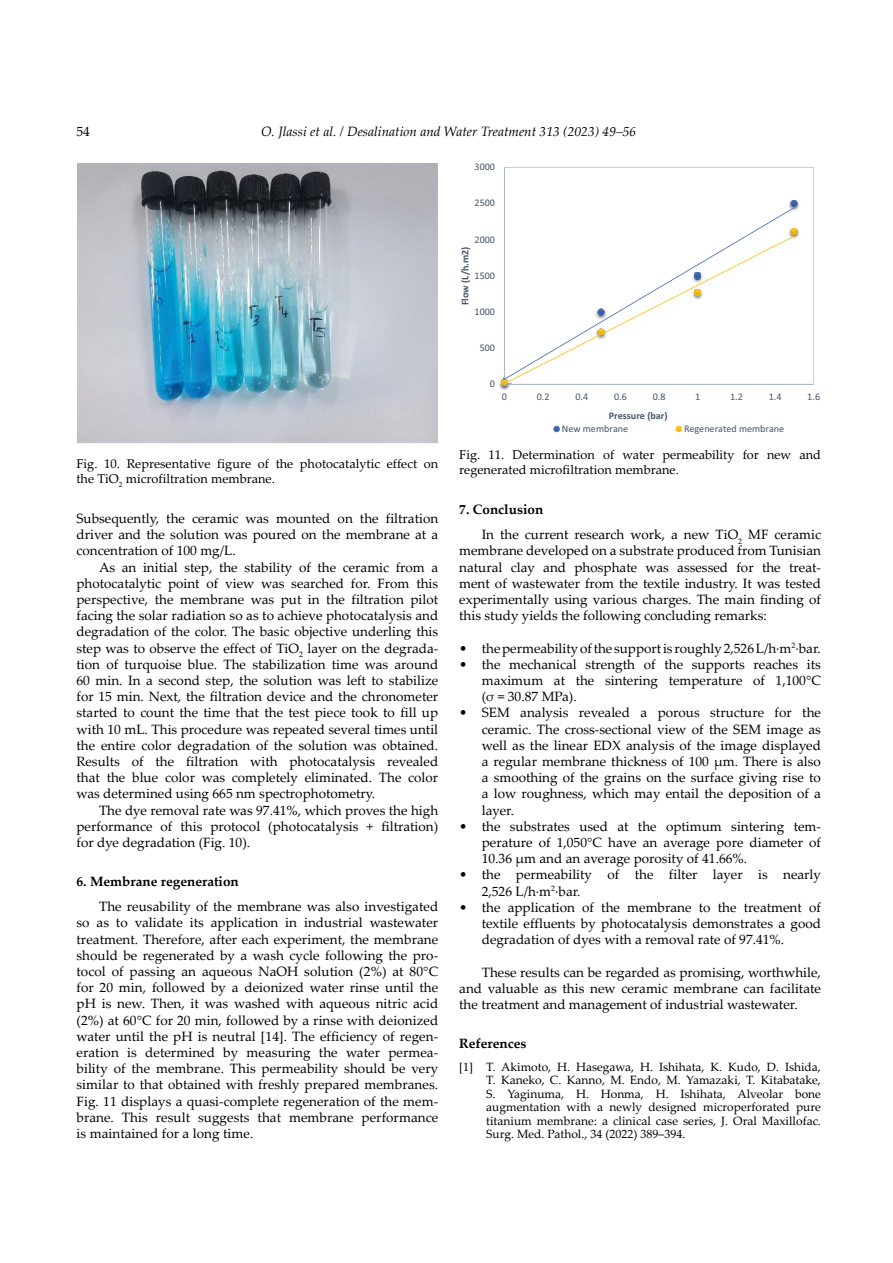
<style>
.page{position:relative;width:893px;height:1263px;background:#fff}
.page>*{position:absolute;margin:0;border:0;box-sizing:border-box;transform-origin:0 0}
.t1{font:13.5px/16.2px "Palatino Linotype";color:#000;text-align:justify}
.t2{font:italic 13.5px "Palatino Linotype";color:#000}
.t3{font:700 13.5px "Palatino Linotype";color:#000}
.t4{font:12.75px/15px "Palatino Linotype";color:#000}
.t5{font:12px/13.5px "Palatino Linotype";color:#000;text-align:justify}
.t6{font:10.2px "Calibri";color:#45546a}
.t7{font:700 10.2px "Calibri";color:#45546a}
.s1{font-weight:700}
</style>
<div class="page">
<img style="left:77px;top:163px;width:361px;height:281px">
<svg style="left:505px;top:167px;width:309px;height:217px"></svg>
<hr style="left:504px;top:167px;width:1px;height:217px;background:#adb9ca">
<hr style="left:504px;top:384px;width:310px;height:1px;background:#adb9ca">
<img style="left:787px;top:199px;width:14px;height:13px">
<img style="left:499px;top:380px;width:11px;height:10px">
<img style="left:795px;top:227px;width:6px;height:14px">
<svg style="left:791px;top:200px;width:6px;height:7px"></svg>
<svg style="left:505px;top:207px;width:290px;height:21px"></svg>
<svg style="left:501px;top:228px;width:296px;height:158px"></svg>
<svg style="left:553px;top:426px;width:7px;height:6px"></svg>
<svg style="left:675px;top:426px;width:7px;height:6px"></svg>
<p class="t1" style="left:77px;top:123px;width:15px">54</p>
<p class="t2" style="left:261px;top:122px;width:377px">O. Jlassi et al. / Desalination and Water Treatment 313 (2023) 49–56</p>
<p class="t6" style="left:474px;top:160px;width:22px">3000</p>
<p class="t6" style="left:474px;top:196px;width:22px">2500</p>
<p class="t6" style="left:474px;top:232px;width:22px">2000</p>
<p class="t7" style="left:458px;top:305px;width:60px;rotate:-90deg">Flow (L/h.m2)</p>
<p class="t6" style="left:474px;top:268px;width:22px">1500</p>
<p class="t6" style="left:474px;top:304px;width:22px">1000</p>
<p class="t6" style="left:480px;top:340px;width:17px">500</p>
<p class="t6" style="left:490px;top:377px;width:7px">0</p>
<p class="t4" style="left:76px;top:456px;width:363px">Fig. 10. Representative figure of the photocatalytic effect on the TiO<sub>2</sub> microfiltration membrane.</p>
<p class="t1" style="left:77px;top:510px;width:363px">Subsequently, the ceramic was mounted on the filtration driver and the solution was poured on the membrane at a concentration of 100 mg/L.</p>
<p class="t1" style="left:77px;top:558px;width:363px;text-indent:23px">As an initial step, the stability of the ceramic from a photocatalytic point of view was searched for. From this perspective, the membrane was put in the filtration pilot facing the solar radiation so as to achieve photocatalysis and degradation of the color. The basic objective underling this step was to observe the effect of TiO<sub>2</sub> layer on the degrada&shy;tion of turquoise blue. The stabilization time was around 60 min. In a second step, the solution was left to stabilize for 15 min. Next, the filtration device and the chronometer started to count the time that the test piece took to fill up with 10 mL. This procedure was repeated several times until the entire color degradation of the solution was obtained.<br>Results of the filtration with photocatalysis revealed that the blue color was completely eliminated. The color was determined using 665 nm spectrophotometry.</p>
<p class="t1" style="left:77px;top:801px;width:363px;text-indent:23px">The dye removal rate was 97.41%, which proves the high performance of this protocol (photocatalysis + filtration) for dye degradation (Fig. 10).</p>
<p class="t3" style="left:77px;top:872px;width:164px">6. Membrane regeneration</p>
<p class="t1" style="left:77px;top:898px;width:363px;text-indent:23px">The reusability of the membrane was also investigated so as to validate its application in industrial wastewater treatment. Therefore, after each experiment, the membrane should be regenerated by a wash cycle following the pro&shy;tocol of passing an aqueous NaOH solution (2%) at 80°C for 20 min, followed by a deionized water rinse until the pH is new. Then, it was washed with aqueous nitric acid (2%) at 60°C for 20 min, followed by a rinse with deionized water until the pH is neutral [14]. The efficiency of regen&shy;eration is determined by measuring the water permea&shy;bility of the membrane. This permeability should be very similar to that obtained with freshly prepared membranes.<br>Fig. 11 displays a quasi-complete regeneration of the mem&shy;brane. This result suggests that membrane performance is maintained for a long time.</p>
<p class="t6" style="left:502px;top:390px;width:7px">0</p>
<p class="t6" style="left:537px;top:390px;width:14px">0.2</p>
<p class="t6" style="left:575px;top:390px;width:14px">0.4</p>
<p class="t6" style="left:614px;top:390px;width:14px">0.6</p>
<p class="t6" style="left:653px;top:390px;width:14px">0.8</p>
<p class="t6" style="left:695px;top:390px;width:7px">1</p>
<p class="t6" style="left:730px;top:390px;width:14px">1.2</p>
<p class="t6" style="left:769px;top:390px;width:14px">1.4</p>
<p class="t6" style="left:807px;top:390px;width:14px">1.6</p>
<p class="t7" style="left:609px;top:408px;width:60px">Pressure (bar)</p>
<p class="t6" style="left:562px;top:421px;width:68px">New membrane</p>
<p class="t6" style="left:684px;top:421px;width:102px">Regenerated membrane</p>
<p class="t4" style="left:459px;top:447px;width:363px">Fig. 11. Determination of water permeability for new and regenerated microfiltration membrane.</p>
<p class="t1" style="left:482px;top:496px;width:341px;line-height:25.2px;text-indent:-23px"><span class="s1">7. Conclusion<br></span>In the current research work, a new TiO<sub>2</sub> MF ceramic</p>
<p class="t1" style="left:459px;top:542px;width:363px">membrane developed on a substrate produced from Tunisian natural clay and phosphate was assessed for the treat&shy;ment of wastewater from the textile industry. It was tested experimentally using various charges. The main finding of this study yields the following concluding remarks:</p>
<p class="t1" style="left:459px;top:639px;width:363px">• the permeability of the support is roughly 2,526L/h·m<sup>2</sup>·bar.</p>
<p class="t1" style="left:482px;top:656px;width:341px;text-indent:-23px">• the mechanical strength of the supports reaches its maximum at the sintering temperature of 1,100°C (σ = 30.87 MPa).</p>
<p class="t1" style="left:482px;top:704px;width:341px;text-indent:-23px">• SEM analysis revealed a porous structure for the ceramic. The cross-sectional view of the SEM image as well as the linear EDX analysis of the image displayed a regular membrane thickness of 100 µm. There is also a smoothing of the grains on the surface giving rise to a low roughness, which may entail the deposition of a layer.</p>
<p class="t1" style="left:482px;top:818px;width:341px;text-indent:-23px">• the substrates used at the optimum sintering tem&shy;perature of 1,050°C have an average pore diameter of 10.36 µm and an average porosity of 41.66%.</p>
<p class="t1" style="left:482px;top:866px;width:341px;text-indent:-23px">• the permeability of the filter layer is nearly<br>2,526 L/h·m<sup>2</sup>·bar.</p>
<p class="t1" style="left:482px;top:899px;width:341px;text-indent:-23px">• the application of the membrane to the treatment of textile effluents by photocatalysis demonstrates a good degradation of dyes with a removal rate of 97.41%.</p>
<p class="t1" style="left:459px;top:963px;width:363px;text-indent:23px">These results can be regarded as promising, worthwhile, and valuable as this new ceramic membrane can facilitate the treatment and management of industrial wastewater.</p>
<p class="t3" style="left:459px;top:1034px;width:69px">References</p>
<p class="t5" style="left:486px;top:1059px;width:336px;text-indent:-27px">[1] T. Akimoto, H. Hasegawa, H. Ishihata, K. Kudo, D. Ishida, T. Kaneko, C. Kanno, M. Endo, M. Yamazaki, T. Kitabatake, S. Yaginuma, H. Honma, H. Ishihata, Alveolar bone augmentation with a newly designed microperforated pure titanium membrane: a clinical case series, J. Oral Maxillofac.<br>Surg. Med. Pathol., 34 (2022) 389–394.</p>
</div>
